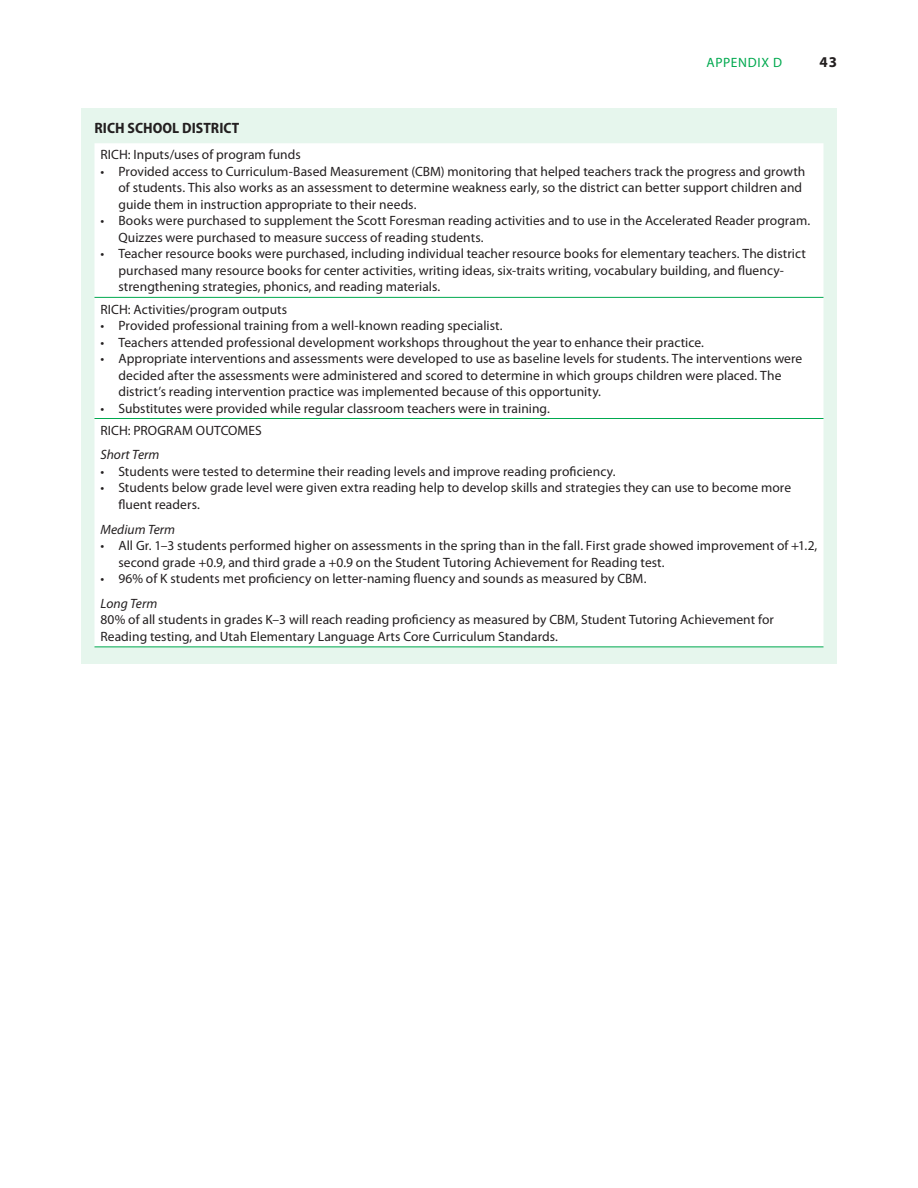
<style>
.page{position:relative;width:918px;height:1188px;background:#fff}
.page>*{position:absolute;margin:0;border:0;box-sizing:border-box;transform-origin:0 0}
.B1_appendix_table{font:700 semi-condensed 15px "Myriad Pro";letter-spacing:.005em;color:#231f20}
.t1{font:700 15px "Myriad Pro";color:#231f20}
.app_D_table_bullets{font:13.5px/16.5px "Myriad Pro";letter-spacing:.005em;color:#231f20}
.B2_table_text{font:13.5px/16.5px "Myriad Pro";letter-spacing:.005em;color:#231f20}
.app_D_table_subhead{font:italic 13.5px "Myriad Pro";color:#231f20}
.t2{font:13.5px "Myriad Pro";letter-spacing:.045em;color:#00a94f}
</style>
<div class="page">
<div style="left:81px;top:108px;width:756px;height:555px;background:#e6f6ed"></div>
<div style="left:94px;top:143px;width:730px;height:503px;background:#fff"></div>
<hr style="left:94px;top:297px;width:730px;height:1px;background:#00a94f">
<hr style="left:94px;top:418px;width:730px;height:1px;background:#00a94f">
<hr style="left:94px;top:646px;width:730px;height:1px;background:#00a94f">
<p class="t2" style="left:706px;top:55px;width:76px">Appendix D</p>
<p class="t1" style="left:820px;top:54px;width:19px">43</p>
<p class="B1_appendix_table" style="left:94px;top:119px;width:146px">RICH SCHOOL DISTRICT</p>
<p class="B2_table_text" style="left:100px;top:147px;width:8px">RICH</p>
<p class="B2_table_text" style="left:128px;top:147px;width:174px">: Inputs/uses of program funds</p>
<p class="app_D_table_bullets" style="left:118px;top:163px;width:688px;text-indent:-18px">• Provided access to Curriculum-Based Measurement (CBM) monitoring that helped teachers track the progress and growth of students. This also works as an assessment to determine weakness early, so the district can better support children and guide them in instruction appropriate to their needs.</p>
<p class="app_D_table_bullets" style="left:118px;top:213px;width:693px;text-indent:-18px">• Books were purchased to supplement the Scott Foresman reading activities and to use in the Accelerated Reader program.<br>Quizzes were purchased to measure success of reading students.</p>
<p class="app_D_table_bullets" style="left:118px;top:246px;width:689px;text-indent:-18px">• Teacher resource books were purchased, including individual teacher resource books for elementary teachers. The district purchased many resource books for center activities, writing ideas, six-traits writing, vocabulary building, and fluency&shy;strengthening strategies, phonics, and reading materials.</p>
<p class="B2_table_text" style="left:100px;top:301px;width:8px">RICH</p>
<p class="B2_table_text" style="left:128px;top:301px;width:161px">: Activities/program outputs</p>
<p class="app_D_table_bullets" style="left:100px;top:317px;width:404px">• Provided professional training from a well-known reading specialist.</p>
<p class="app_D_table_bullets" style="left:100px;top:334px;width:605px">• Teachers attended professional development workshops throughout the year to enhance their practice.</p>
<p class="app_D_table_bullets" style="left:118px;top:350px;width:685px;text-indent:-18px">• Appropriate interventions and assessments were developed to use as baseline levels for students. The interventions were decided after the assessments were administered and scored to determine in which groups children were placed. The district’s reading intervention practice was implemented because of this opportunity.</p>
<p class="app_D_table_bullets" style="left:100px;top:400px;width:451px">• Substitutes were provided while regular classroom teachers were in training.</p>
<p class="B2_table_text" style="left:100px;top:422px;width:8px">RICH</p>
<p class="B2_table_text" style="left:128px;top:422px;width:40px">: PROGRAM</p>
<p class="B2_table_text" style="left:196px;top:422px;width:67px">OUTCOMES</p>
<p class="app_D_table_subhead" style="left:100px;top:448px;width:60px">Short Term</p>
<p class="app_D_table_bullets" style="left:100px;top:463px;width:516px">• Students were tested to determine their reading levels and improve reading proficiency.</p>
<p class="app_D_table_bullets" style="left:118px;top:480px;width:674px;text-indent:-18px">• Students below grade level were given extra reading help to develop skills and strategies they can use to become more fluent readers.</p>
<p class="app_D_table_subhead" style="left:100px;top:522px;width:76px">Medium Term</p>
<p class="app_D_table_bullets" style="left:118px;top:538px;width:700px;text-indent:-18px">• All Gr. 1–3 students performed higher on assessments in the spring than in the fall. First grade showed improvement of +1.2, second grade +0.9, and third grade a +0.9 on the Student Tutoring Achievement for Reading test.</p>
<p class="app_D_table_bullets" style="left:100px;top:571px;width:548px">• 96% of K students met proficiency on letter-naming fluency and sounds as measured by CBM.</p>
<p class="app_D_table_subhead" style="left:100px;top:596px;width:58px">Long Term</p>
<p class="B2_table_text" style="left:100px;top:612px;width:675px">80% of all students in grades K–3 will reach reading proficiency as measured by CBM, Student Tutoring Achievement for<br>Reading testing, and Utah Elementary Language Arts Core Curriculum Standards.</p>
</div>
